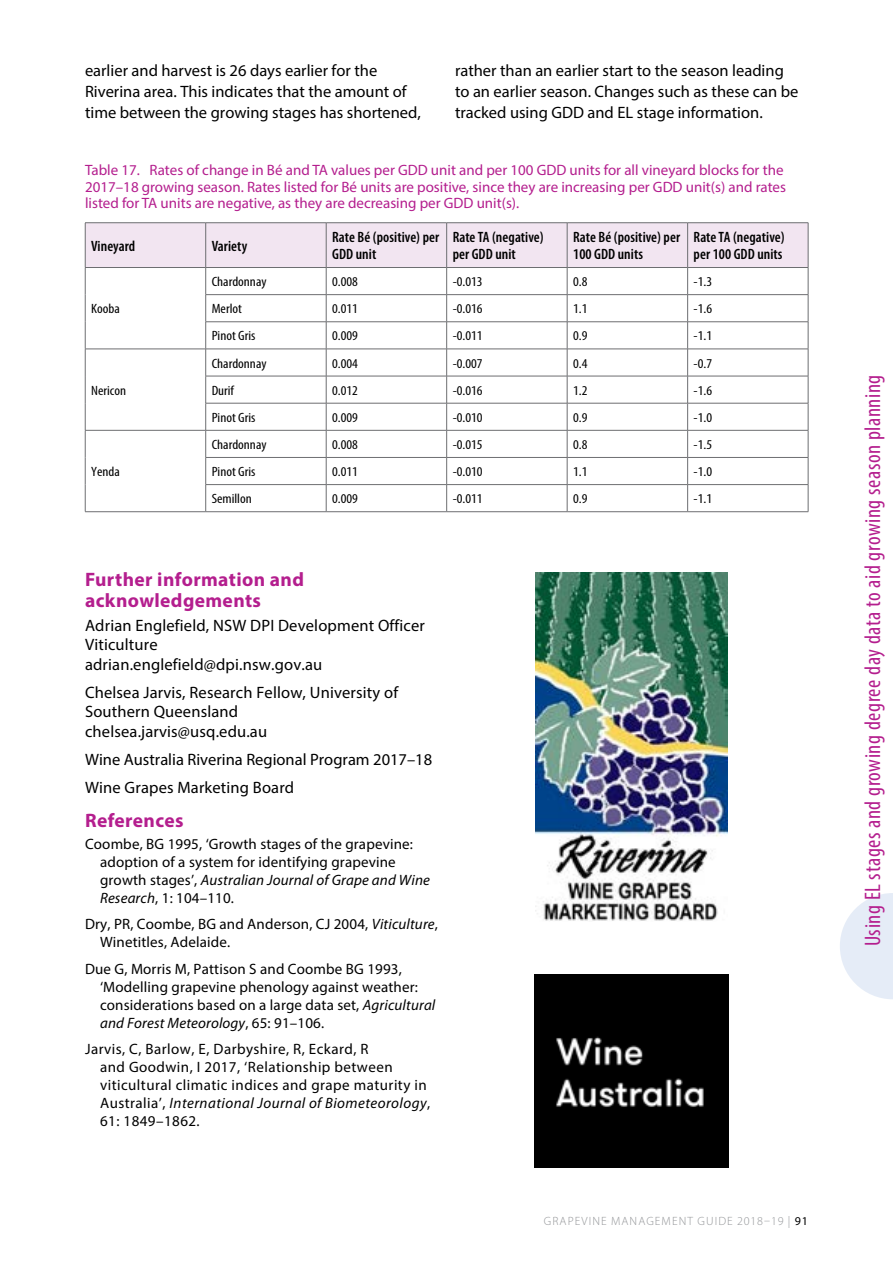
<style>
.page{position:relative;width:893px;height:1263px;background:#fff}
.page>*{position:absolute;margin:0;border:0;box-sizing:border-box;transform-origin:0 0}
.t1{font:condensed 22.5px "Myriad Pro";letter-spacing:.025em;color:#b41e8e}
.heading_2{font:700 19.5px/21px "Myriad Pro";letter-spacing:.02em;color:#b41e8e}
.text{font:16.5px/21px "Myriad Pro";color:#000}
.References{font:15px/18px "Myriad Pro";letter-spacing:.01em;color:#000}
.t2{font:15px/16.5px "Myriad Pro";color:#b41e8e}
.References-2{font:15px/18px "Myriad Pro";letter-spacing:.03em;color:#000}
.table_heading_1{font:600 condensed 15px/16.5px "Myriad Pro";letter-spacing:.005em;color:#000}
.table_text{font:condensed 13.5px "Myriad Pro";color:#000;scale:1.1 1}
.t3{font:300 12px "Myriad Pro";letter-spacing:.09em;color:#939598}
.s1{font-style:italic}
.s2{font-weight:400;color:#000}
</style>
<div class="page">
<svg style="left:840px;top:893px;width:53px;height:106px"></svg>
<hr style="left:85px;top:222px;width:121px;height:1px;background:#6d6e71">
<hr style="left:206px;top:222px;width:120px;height:1px;background:#6d6e71">
<hr style="left:326px;top:222px;width:121px;height:1px;background:#6d6e71">
<hr style="left:447px;top:222px;width:120px;height:1px;background:#6d6e71">
<hr style="left:567px;top:222px;width:121px;height:1px;background:#6d6e71">
<hr style="left:688px;top:222px;width:120px;height:1px;background:#6d6e71">
<svg style="left:85px;top:223px;width:724px;height:288px"></svg>
<hr style="left:85px;top:511px;width:121px;height:1px;background:#6d6e71">
<hr style="left:206px;top:511px;width:120px;height:1px;background:#6d6e71">
<hr style="left:326px;top:511px;width:121px;height:1px;background:#6d6e71">
<hr style="left:447px;top:511px;width:120px;height:1px;background:#6d6e71">
<hr style="left:567px;top:511px;width:121px;height:1px;background:#6d6e71">
<hr style="left:688px;top:511px;width:120px;height:1px;background:#6d6e71">
<img style="left:535px;top:572px;width:192px;height:349px">
<img style="left:534px;top:974px;width:194px;height:194px">
<p class="text" style="left:85px;top:60px;width:337px">earlier and harvest is 26 days earlier for the<br>Riverina area. This indicates that the amount of time between the growing stages has shortened,</p>
<p class="text" style="left:455px;top:60px;width:345px">rather than an earlier start to the season leading to an earlier season. Changes such as these can be tracked using GDD and EL stage information.</p>
<p class="t2" style="left:85px;top:162px;width:702px">Table 17. Rates of change in Bé and TA values per GDD unit and per 100 GDD units for all vineyard blocks for the<br>2017–18 growing season. Rates listed for Bé units are positive, since they are increasing per GDD unit(s) and rates listed for TA units are negative, as they are decreasing per GDD unit(s).</p>
<p class="table_heading_1" style="left:91px;top:238px;width:45px">Vineyard</p>
<p class="table_heading_1" style="left:212px;top:238px;width:37px">Variety</p>
<p class="table_heading_1" style="left:332px;top:230px;width:109px">Rate Bé (positive) per<br>GDD unit</p>
<p class="table_heading_1" style="left:453px;top:230px;width:92px">Rate TA (negative) per GDD unit</p>
<p class="table_heading_1" style="left:573px;top:230px;width:109px">Rate Bé (positive) per<br>100 GDD units</p>
<p class="table_heading_1" style="left:694px;top:230px;width:92px">Rate TA (negative) per 100 GDD units</p>
<p class="table_text" style="left:91px;top:301px;width:28px">Kooba</p>
<p class="table_text" style="left:91px;top:382px;width:33px">Nericon</p>
<p class="table_text" style="left:91px;top:463px;width:27px">Yenda</p>
<p class="table_text" style="left:212px;top:273px;width:51px">Chardonnay</p>
<p class="table_text" style="left:332px;top:273px;width:25px">0.008</p>
<p class="table_text" style="left:453px;top:273px;width:29px">-0.013</p>
<p class="table_text" style="left:573px;top:273px;width:15px">0.8</p>
<p class="table_text" style="left:694px;top:273px;width:18px">-1.3</p>
<p class="table_text" style="left:212px;top:301px;width:29px">Merlot</p>
<p class="table_text" style="left:332px;top:301px;width:25px">0.011</p>
<p class="table_text" style="left:453px;top:301px;width:29px">-0.016</p>
<p class="table_text" style="left:573px;top:301px;width:15px">1.1</p>
<p class="table_text" style="left:694px;top:301px;width:18px">-1.6</p>
<p class="table_text" style="left:212px;top:328px;width:41px">Pinot Gris</p>
<p class="table_text" style="left:332px;top:328px;width:25px">0.009</p>
<p class="table_text" style="left:453px;top:328px;width:29px">-0.011</p>
<p class="table_text" style="left:573px;top:328px;width:15px">0.9</p>
<p class="table_text" style="left:694px;top:328px;width:18px">-1.1</p>
<p class="table_text" style="left:212px;top:355px;width:51px">Chardonnay</p>
<p class="table_text" style="left:332px;top:355px;width:25px">0.004</p>
<p class="table_text" style="left:453px;top:355px;width:29px">-0.007</p>
<p class="table_text" style="left:573px;top:355px;width:15px">0.4</p>
<p class="table_text" style="left:694px;top:355px;width:18px">-0.7</p>
<p class="table_text" style="left:212px;top:382px;width:22px">Durif</p>
<p class="table_text" style="left:332px;top:382px;width:25px">0.012</p>
<p class="table_text" style="left:453px;top:382px;width:29px">-0.016</p>
<p class="table_text" style="left:573px;top:382px;width:15px">1.2</p>
<p class="table_text" style="left:694px;top:382px;width:18px">-1.6</p>
<p class="table_text" style="left:212px;top:409px;width:41px">Pinot Gris</p>
<p class="table_text" style="left:332px;top:409px;width:25px">0.009</p>
<p class="table_text" style="left:453px;top:409px;width:29px">-0.010</p>
<p class="table_text" style="left:573px;top:409px;width:15px">0.9</p>
<p class="table_text" style="left:694px;top:409px;width:18px">-1.0</p>
<p class="table_text" style="left:212px;top:436px;width:51px">Chardonnay</p>
<p class="table_text" style="left:332px;top:436px;width:25px">0.008</p>
<p class="table_text" style="left:453px;top:436px;width:29px">-0.015</p>
<p class="table_text" style="left:573px;top:436px;width:15px">0.8</p>
<p class="table_text" style="left:694px;top:436px;width:18px">-1.5</p>
<p class="table_text" style="left:212px;top:463px;width:41px">Pinot Gris</p>
<p class="table_text" style="left:332px;top:463px;width:25px">0.011</p>
<p class="table_text" style="left:453px;top:463px;width:29px">-0.010</p>
<p class="table_text" style="left:573px;top:463px;width:15px">1.1</p>
<p class="table_text" style="left:694px;top:463px;width:18px">-1.0</p>
<p class="table_text" style="left:212px;top:491px;width:38px">Semillon</p>
<p class="table_text" style="left:332px;top:491px;width:25px">0.009</p>
<p class="table_text" style="left:453px;top:491px;width:29px">-0.011</p>
<p class="table_text" style="left:573px;top:491px;width:15px">0.9</p>
<p class="table_text" style="left:694px;top:491px;width:18px">-1.1</p>
<p class="heading_2" style="left:85px;top:568px;width:220px">Further information and acknowledgements</p>
<p class="text" style="left:85px;top:615px;width:341px;line-height:19.5px">Adrian Englefield, NSW DPI Development Officer<br>Viticulture<br>adrian.englefield@dpi.nsw.gov.au</p>
<p class="text" style="left:85px;top:682px;width:315px;line-height:19.5px">Chelsea Jarvis, Research Fellow, University of<br>Southern Queensland chelsea.jarvis@usq.edu.au</p>
<p class="text" style="left:85px;top:748px;width:349px">Wine Australia Riverina Regional Program 2017–18</p>
<p class="text" style="left:85px;top:776px;width:211px">Wine Grapes Marketing Board</p>
<p class="heading_2" style="left:85px;top:809px;width:100px">References</p>
<p class="References" style="left:100px;top:835px;width:332px;text-indent:-15px">Coombe, BG 1995, ‘Growth stages of the grapevine: adoption of a system for identifying grapevine growth stages’, <span class="s1">Australian Journal of Grape and Wine Research</span>, 1: 104–110.</p>
<p class="References" style="left:100px;top:915px;width:339px;text-indent:-15px">Dry, PR, Coombe, BG and Anderson, CJ 2004, <span class="s1">Viticulture</span>,<br>Winetitles, Adelaide.</p>
<p class="References" style="left:100px;top:960px;width:337px;text-indent:-15px">Due G, Morris M, Pattison S and Coombe BG 1993, ‘Modelling grapevine phenology against weather: considerations based on a large data set, <span class="s1">Agricultural and Forest Meteorology</span>, 65: 91–106.</p>
<p class="References-2" style="left:100px;top:1040px;width:332px;text-indent:-15px">Jarvis, C, Barlow, E, Darbyshire, R, Eckard, R<br>and Goodwin, I 2017, ‘Relationship between viticultural climatic indices and grape maturity in Australia’, <span class="s1">International Journal of Biometeorology</span>, 61: 1849–1862.</p>
<p class="t3" style="left:544px;top:1214px;width:266px">GRAPEVINE MANAGEMENT GUIDE 2018–19 | <span class="s2">91</span></p>
<h1 class="t1" style="left:859px;top:946px;width:573px;rotate:-90deg">Using EL stages and growing degree day data to aid growing season planning</h1>
</div>
